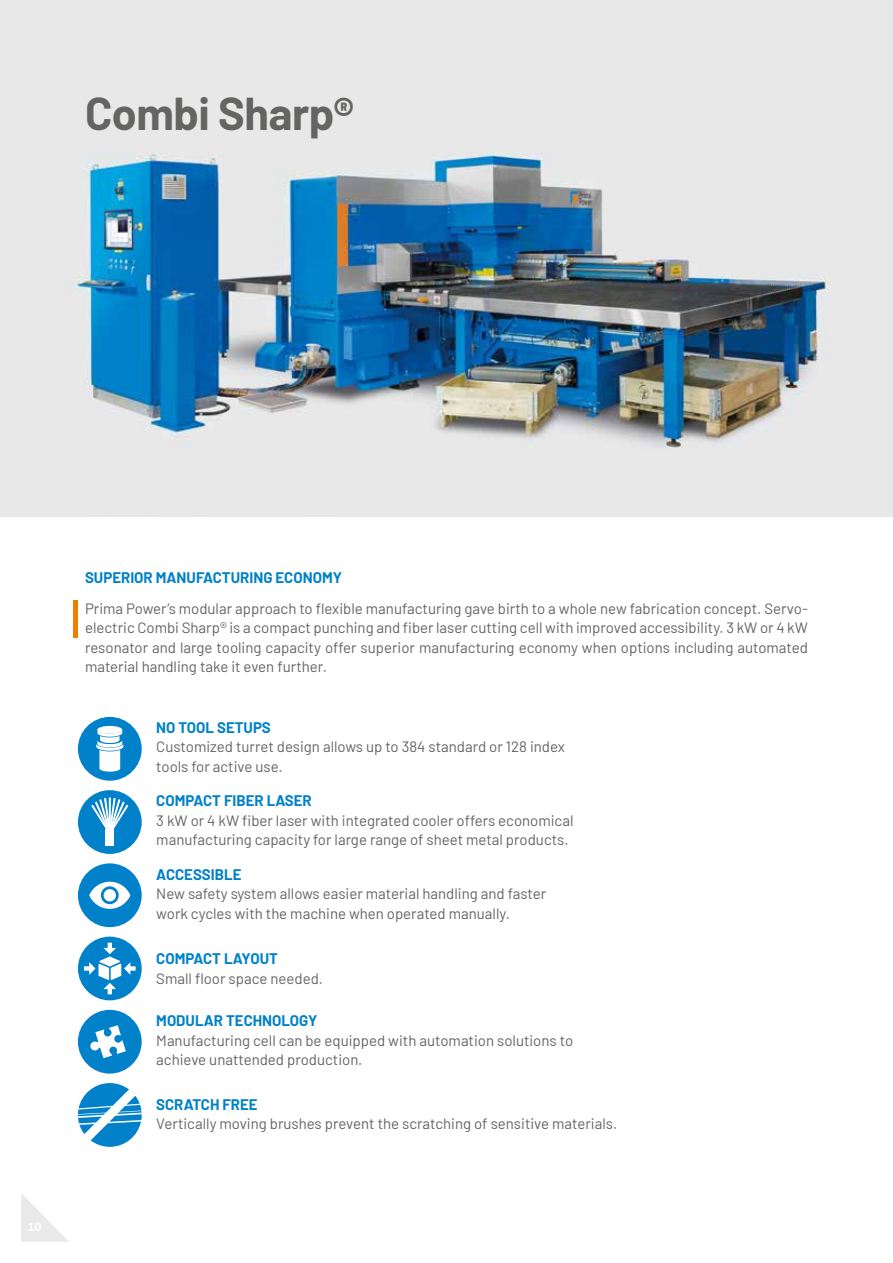
<style>
.page{position:relative;width:893px;height:1263px;background:#fff}
.page>*{position:absolute;margin:0;border:0;box-sizing:border-box;transform-origin:0 0}
.t1{font:700 45px "Barlow";letter-spacing:-.01em;color:#646463}
.t2{font:15px/19.5px "Barlow";color:#646463}
.t3{font:700 15px "Barlow";color:#0081c9}
.t4{font:700 12px "Aller";color:#fff}
</style>
<div class="page">
<svg style="left:21px;top:1194px;width:48px;height:48px"></svg>
<img style="left:0;top:0;width:893px;height:517px">
<div style="left:78px;top:863px;width:64px;height:64px;background:#0081c9;border-radius:50%"></div>
<svg style="left:89px;top:882px;width:41px;height:27px"></svg>
<svg style="left:101px;top:886px;width:18px;height:18px"></svg>
<div style="left:104px;top:889px;width:12px;height:12px;background:#fff;border-radius:50%"></div>
<hr style="left:74px;top:600px;width:4px;height:38px;background:#ef7d00">
<div style="left:78px;top:1010px;width:64px;height:63px;background:#0081c9;border-radius:50%"></div>
<svg style="left:90px;top:1025px;width:36px;height:33px"></svg>
<div style="left:78px;top:936px;width:64px;height:64px;background:#0081c9;border-radius:50%"></div>
<svg style="left:84px;top:943px;width:52px;height:51px"></svg>
<svg style="left:78px;top:1083px;width:64px;height:64px"></svg>
<div style="left:78px;top:790px;width:64px;height:64px;background:#0081c9;border-radius:50%"></div>
<svg style="left:91px;top:797px;width:38px;height:32px"></svg>
<div style="left:105px;top:829px;width:9px;height:16px;background:#fff"></div>
<div style="left:78px;top:717px;width:64px;height:64px;background:#0081c9;border-radius:50%"></div>
<div style="left:97px;top:726px;width:25px;height:8px;background:#fff;border-radius:50%"></div>
<svg style="left:96px;top:730px;width:27px;height:42px"></svg>
<h1 class="t1" style="left:85px;top:81px;width:270px">Combi Sharp®</h1>
<p class="t4" style="left:27px;top:1220px;width:16px">10</p>
<p class="t3" style="left:85px;top:566px;width:258px">SUPERIOR MANUFACTURING ECONOMY</p>
<p class="t2" style="left:85px;top:598px;width:724px;text-align:justify">Prima Power’s modular approach to flexible manufacturing gave birth to a whole new fabrication concept. Servo&shy;electric Combi Sharp® is a compact punching and fiber laser cutting cell with improved accessibility. 3 kW or 4 kW resonator and large tooling capacity offer superior manufacturing economy when options including automated material handling take it even further.</p>
<p class="t3" style="left:156px;top:716px;width:116px">NO TOOL SETUPS</p>
<p class="t2" style="left:156px;top:736px;width:410px">Customized turret design allows up to 384 standard or 128 index tools for active use.</p>
<p class="t3" style="left:156px;top:790px;width:157px">COMPACT FIBER LASER</p>
<p class="t2" style="left:156px;top:809px;width:419px">3 kW or 4 kW fiber laser with integrated cooler offers economical manufacturing capacity for large range of sheet metal products.</p>
<p class="t3" style="left:156px;top:863px;width:87px">ACCESSIBLE</p>
<p class="t2" style="left:156px;top:883px;width:391px">New safety system allows easier material handling and faster work cycles with the machine when operated manually.</p>
<p class="t3" style="left:156px;top:947px;width:123px">COMPACT LAYOUT</p>
<p class="t2" style="left:156px;top:967px;width:168px">Small floor space needed.</p>
<p class="t3" style="left:156px;top:1009px;width:163px">MODULAR TECHNOLOGY</p>
<p class="t2" style="left:156px;top:1029px;width:418px">Manufacturing cell can be equipped with automation solutions to achieve unattended production.</p>
<p class="t3" style="left:156px;top:1093px;width:103px">SCRATCH FREE</p>
<p class="t2" style="left:156px;top:1113px;width:462px">Vertically moving brushes prevent the scratching of sensitive materials.</p>
</div>
